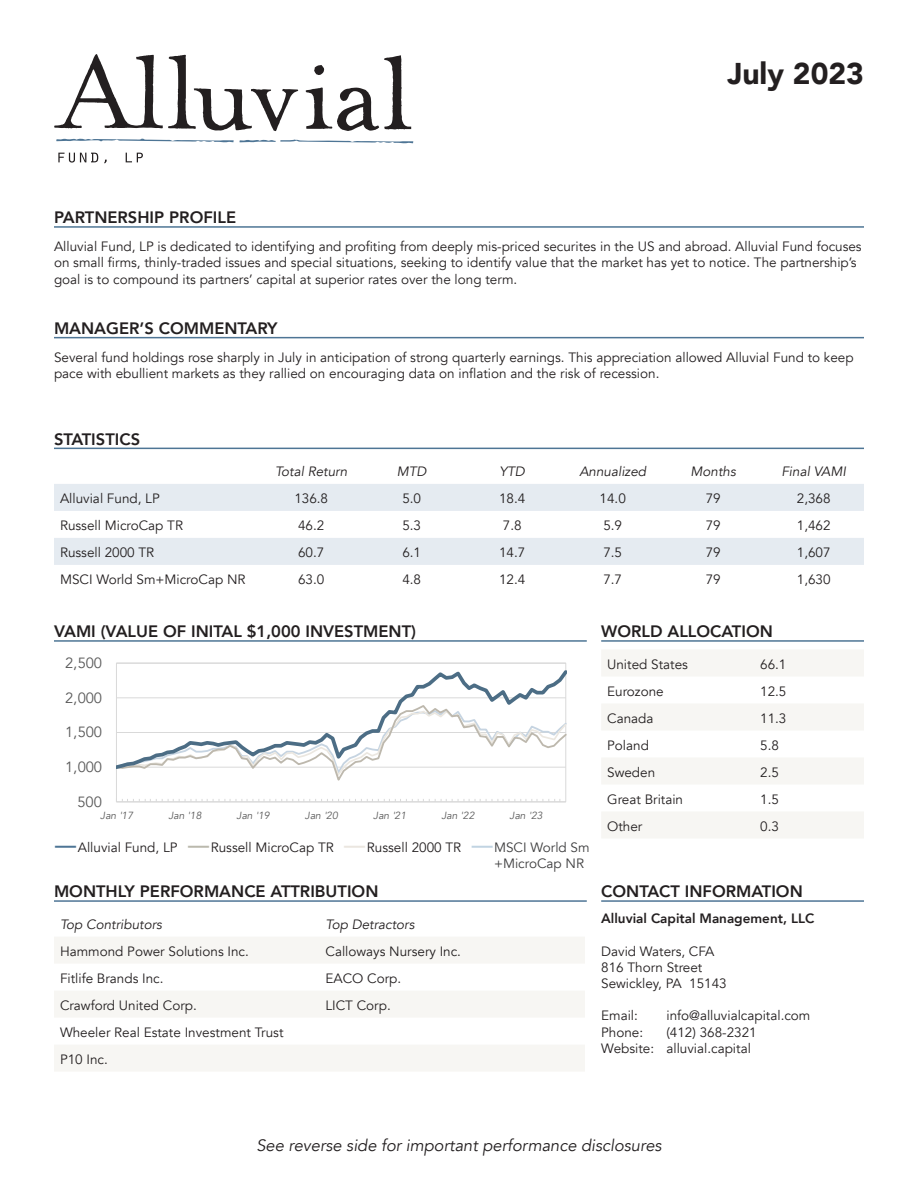
<style>
.page{position:relative;width:918px;height:1188px;background:#fff}
.page>*{position:absolute;margin:0;border:0;box-sizing:border-box;transform-origin:0 0}
.t1{font:900 30px "Avenir";color:#231f20}
.t2{font:800 21px "Avenir";color:#c1d4e2}
.t3{font:800 16.5px "Avenir";color:#231f20}
.t4{font:italic 16.5px "Avenir";color:#231f20}
.t5{font:14.7px "Avenir";letter-spacing:-.005em;color:#595959}
.t6{font:13.5px/16.2px "Avenir";color:#231f20}
.t7{font:italic 13.5px "Avenir";color:#231f20}
.t8{font:800 13.5px "Avenir";color:#231f20}
.t9{font:13.5px "Avenir";color:#3e3e3f}
.t10{font:italic 10.35px "Avenir";letter-spacing:.015em;color:#595959}
.s1{font-weight:800;font-size:21px;color:#4e7595}
.s2{font-weight:800;font-size:21px;color:#bbb9ad}
.s3{font-weight:800;font-size:21px;color:#ebe6e0}
</style>
<div class="page">
<svg style="left:54px;top:937px;width:531px;height:134px;fill:#f7f6f3"></svg>
<svg style="left:54px;top:54px;width:244px;height:77px"></svg>
<svg style="left:306px;top:55px;width:105px;height:76px"></svg>
<svg style="left:58px;top:153px;width:40px;height:10px"></svg>
<svg style="left:126px;top:153px;width:17px;height:9px"></svg>
<svg style="left:56px;top:138px;width:357px;height:6px"></svg>
<hr style="left:116px;top:802px;width:450px;height:1px;background:#d9d9d9">
<svg style="left:116px;top:799px;width:445px;height:3px"></svg>
<svg style="left:116px;top:667px;width:450px;height:105px"></svg>
<svg style="left:602px;top:650px;width:262px;height:188px;fill:#f7f6f3"></svg>
<svg style="left:54px;top:484px;width:810px;height:81px;fill:#e5ebf1"></svg>
<hr style="left:54px;top:226px;width:810px;height:2px;background:#4e7595">
<hr style="left:54px;top:337px;width:810px;height:1px;background:#4e7595">
<hr style="left:54px;top:448px;width:810px;height:1px;background:#4e7595">
<hr style="left:54px;top:640px;width:533px;height:2px;background:#4e7595">
<hr style="left:601px;top:640px;width:263px;height:2px;background:#4e7595">
<hr style="left:54px;top:900px;width:533px;height:2px;background:#4e7595">
<hr style="left:601px;top:900px;width:263px;height:2px;background:#4e7595">
<p class="t1" style="left:727px;top:48px;width:138px">July 2023</p>
<p class="t3" style="left:54px;top:205px;width:184px">PARTNERSHIP PROFILE</p>
<p class="t6" style="left:54px;top:239px;width:809px">Alluvial Fund, LP is dedicated to identifying and profiting from deeply mis-priced securites in the US and abroad. Alluvial Fund focuses on small firms, thinly-traded issues and special situations, seeking to identify value that the market has yet to notice. The partnership’s goal is to compound its partners’ capital at superior rates over the long term.</p>
<p class="t3" style="left:54px;top:315px;width:225px">MANAGER’S COMMENTARY</p>
<p class="t6" style="left:54px;top:349px;width:801px">Several fund holdings rose sharply in July in anticipation of strong quarterly earnings. This appreciation allowed Alluvial Fund to keep pace with ebullient markets as they rallied on encouraging data on inflation and the risk of recession.</p>
<p class="t3" style="left:54px;top:426px;width:88px">STATISTICS</p>
<p class="t7" style="left:275px;top:464px;width:74px">Total Return</p>
<p class="t7" style="left:397px;top:464px;width:31px">MTD</p>
<p class="t7" style="left:499px;top:464px;width:27px">YTD</p>
<p class="t7" style="left:579px;top:464px;width:68px">Annualized</p>
<p class="t7" style="left:691px;top:464px;width:47px">Months</p>
<p class="t7" style="left:781px;top:464px;width:66px">Final VAMI</p>
<p class="t6" style="left:60px;top:491px;width:101px">Alluvial Fund, LP</p>
<p class="t6" style="left:294px;top:491px;width:35px">136.8</p>
<p class="t6" style="left:402px;top:491px;width:20px">5.0</p>
<p class="t6" style="left:499px;top:491px;width:28px">18.4</p>
<p class="t6" style="left:600px;top:491px;width:28px">14.0</p>
<p class="t6" style="left:706px;top:491px;width:17px">79</p>
<p class="t6" style="left:797px;top:491px;width:35px">2,368</p>
<p class="t6" style="left:60px;top:518px;width:125px">Russell MicroCap TR</p>
<p class="t6" style="left:298px;top:518px;width:28px">46.2</p>
<p class="t6" style="left:402px;top:518px;width:20px">5.3</p>
<p class="t6" style="left:503px;top:518px;width:20px">7.8</p>
<p class="t6" style="left:603px;top:518px;width:20px">5.9</p>
<p class="t6" style="left:706px;top:518px;width:17px">79</p>
<p class="t6" style="left:797px;top:518px;width:35px">1,462</p>
<p class="t6" style="left:60px;top:545px;width:96px">Russell 2000 TR</p>
<p class="t6" style="left:298px;top:545px;width:28px">60.7</p>
<p class="t6" style="left:402px;top:545px;width:20px">6.1</p>
<p class="t6" style="left:499px;top:545px;width:28px">14.7</p>
<p class="t6" style="left:603px;top:545px;width:20px">7.5</p>
<p class="t6" style="left:706px;top:545px;width:17px">79</p>
<p class="t6" style="left:797px;top:545px;width:35px">1,607</p>
<p class="t6" style="left:60px;top:572px;width:187px">MSCI World Sm+MicroCap NR</p>
<p class="t6" style="left:298px;top:572px;width:28px">63.0</p>
<p class="t6" style="left:402px;top:572px;width:20px">4.8</p>
<p class="t6" style="left:499px;top:572px;width:28px">12.4</p>
<p class="t6" style="left:603px;top:572px;width:20px">7.7</p>
<p class="t6" style="left:706px;top:572px;width:17px">79</p>
<p class="t6" style="left:797px;top:572px;width:35px">1,630</p>
<p class="t3" style="left:54px;top:619px;width:364px">VAMI (VALUE OF INITAL $1,000 INVESTMENT)</p>
<p class="t5" style="left:65px;top:654px;width:38px">2,500</p>
<p class="t5" style="left:65px;top:689px;width:38px">2,000</p>
<p class="t5" style="left:65px;top:723px;width:38px">1,500</p>
<p class="t5" style="left:65px;top:758px;width:38px">1,000</p>
<p class="t5" style="left:77px;top:793px;width:26px">500</p>
<p class="t10" style="left:100px;top:809px;width:35px">Jan '17</p>
<p class="t10" style="left:168px;top:809px;width:35px">Jan '18</p>
<p class="t10" style="left:237px;top:809px;width:35px">Jan '19</p>
<p class="t10" style="left:305px;top:809px;width:35px">Jan '20</p>
<p class="t10" style="left:373px;top:809px;width:35px">Jan '21</p>
<p class="t10" style="left:441px;top:809px;width:35px">Jan '22</p>
<p class="t10" style="left:510px;top:809px;width:35px">Jan '23</p>
<p class="t6" style="left:55px;top:839px;width:124px"><span class="s1">—</span>Alluvial Fund, LP</p>
<p class="t6" style="left:188px;top:839px;width:147px"><span class="s2">—</span>Russell MicroCap TR</p>
<p class="t6" style="left:344px;top:839px;width:118px"><span class="s3">—</span>Russell 2000 TR</p>
<p class="t2" style="left:472px;top:828px;width:22px">—</p>
<p class="t9" style="left:494px;top:839px;width:97px">MSCI World Sm</p>
<p class="t9" style="left:494px;top:856px;width:92px">+MicroCap NR</p>
<p class="t3" style="left:54px;top:879px;width:326px">MONTHLY PERFORMANCE ATTRIBUTION</p>
<p class="t7" style="left:60px;top:916px;width:103px">Top Contributors</p>
<p class="t7" style="left:326px;top:916px;width:90px">Top Detractors</p>
<p class="t6" style="left:60px;top:944px;width:190px">Hammond Power Solutions Inc.</p>
<p class="t6" style="left:326px;top:944px;width:137px">Calloways Nursery Inc.</p>
<p class="t6" style="left:60px;top:971px;width:105px">Fitlife Brands Inc.</p>
<p class="t6" style="left:326px;top:971px;width:77px">EACO Corp.</p>
<p class="t6" style="left:60px;top:998px;width:138px">Crawford United Corp.</p>
<p class="t6" style="left:326px;top:998px;width:67px">LICT Corp.</p>
<p class="t6" style="left:60px;top:1025px;width:225px">Wheeler Real Estate Investment Trust</p>
<p class="t6" style="left:60px;top:1052px;width:49px">P10 Inc.</p>
<p class="t3" style="left:601px;top:619px;width:173px">WORLD ALLOCATION</p>
<p class="t6" style="left:607px;top:656px;width:82px">United States</p>
<p class="t6" style="left:760px;top:656px;width:28px">66.1</p>
<p class="t6" style="left:607px;top:683px;width:58px">Eurozone</p>
<p class="t6" style="left:760px;top:683px;width:28px">12.5</p>
<p class="t6" style="left:607px;top:710px;width:48px">Canada</p>
<p class="t6" style="left:760px;top:710px;width:28px">11.3</p>
<p class="t6" style="left:607px;top:737px;width:43px">Poland</p>
<p class="t6" style="left:760px;top:737px;width:20px">5.8</p>
<p class="t6" style="left:607px;top:764px;width:50px">Sweden</p>
<p class="t6" style="left:760px;top:764px;width:20px">2.5</p>
<p class="t6" style="left:607px;top:791px;width:77px">Great Britain</p>
<p class="t6" style="left:760px;top:791px;width:20px">1.5</p>
<p class="t6" style="left:607px;top:818px;width:37px">Other</p>
<p class="t6" style="left:760px;top:818px;width:20px">0.3</p>
<p class="t3" style="left:601px;top:879px;width:203px">CONTACT INFORMATION</p>
<p class="t8" style="left:601px;top:908px;width:215px">Alluvial Capital Management, LLC</p>
<p class="t6" style="left:601px;top:943px;width:115px">David Waters, CFA</p>
<p class="t6" style="left:601px;top:959px;width:103px">816 Thorn Street</p>
<p class="t6" style="left:601px;top:975px;width:127px">Sewickley, PA 15143</p>
<p class="t6" style="left:601px;top:1008px;width:38px">Email:</p>
<p class="t6" style="left:666px;top:1008px;width:146px">info@alluvialcapital.com</p>
<p class="t6" style="left:601px;top:1024px;width:44px">Phone:</p>
<p class="t6" style="left:666px;top:1024px;width:92px">(412) 368-2321</p>
<p class="t6" style="left:601px;top:1040px;width:151px">Website: alluvial.capital</p>
<p class="t4" style="left:256px;top:1135px;width:407px">See reverse side for important performance disclosures</p>
</div>
